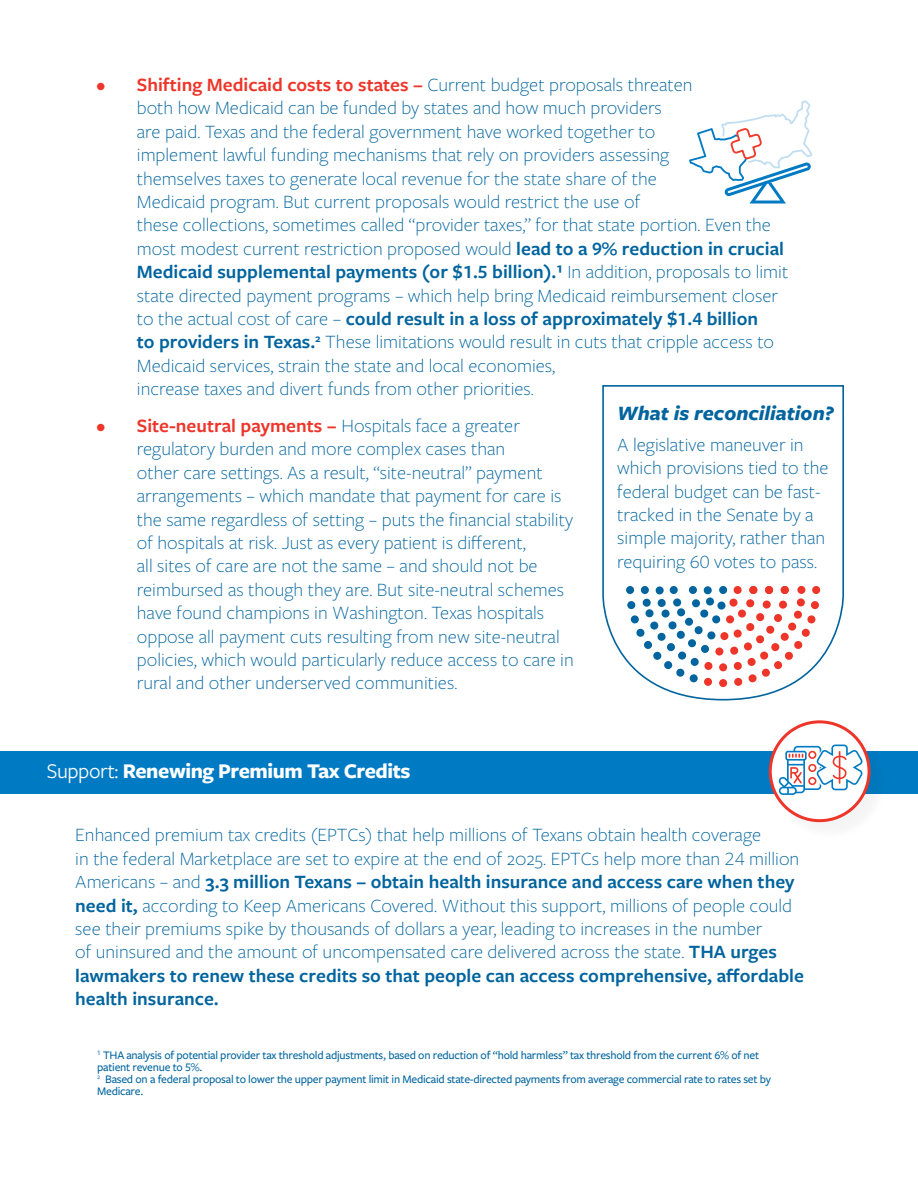
<style>
.page{position:relative;width:918px;height:1188px;background:#fff}
.page>*{position:absolute;margin:0;border:0;box-sizing:border-box;transform-origin:0 0}
.t1{font:700 21.75px "Freight Sans Pro";letter-spacing:-.02em;color:#fff}
.t2{font:italic 700 21.15px "Freight Sans Pro";color:#00649e}
.t3{font:300 19.5px/23.4px "Freight Sans Pro";color:#00649e}
.Right_Text_2{font:500 12px/12px "Freight Sans Pro";letter-spacing:-.02em;color:#00649e}
.s1{font-weight:600;color:#ee3529}
.s2{font-weight:600}
.s3{font-weight:400}
</style>
<div class="page">
<svg style="left:602px;top:385px;width:242px;height:316px"></svg>
<div style="left:733px;top:586px;width:9px;height:8px;background:#ee3529;border-radius:4px"></div>
<svg style="left:703px;top:586px;width:9px;height:9px"></svg>
<svg style="left:717px;top:601px;width:9px;height:9px"></svg>
<div style="left:706px;top:597px;width:8px;height:9px;background:#00649e;border-radius:4px"></div>
<svg style="left:729px;top:598px;width:9px;height:9px"></svg>
<div style="left:689px;top:586px;width:8px;height:8px;background:#00649e;border-radius:4px"></div>
<div style="left:692px;top:599px;width:8px;height:9px;background:#00649e;border-radius:4px"></div>
<svg style="left:700px;top:609px;width:9px;height:9px"></svg>
<svg style="left:712px;top:615px;width:9px;height:9px"></svg>
<div style="left:726px;top:615px;width:8px;height:9px;background:#ee3529;border-radius:4px"></div>
<div style="left:738px;top:609px;width:8px;height:9px;background:#ee3529;border-radius:4px"></div>
<svg style="left:746px;top:599px;width:9px;height:9px"></svg>
<div style="left:749px;top:586px;width:9px;height:8px;background:#ee3529;border-radius:4px"></div>
<div style="left:669px;top:586px;width:9px;height:8px;background:#00649e;border-radius:4px"></div>
<div style="left:641px;top:586px;width:8px;height:8px;background:#00649e;border-radius:4px"></div>
<svg style="left:673px;top:598px;width:9px;height:9px"></svg>
<div style="left:685px;top:617px;width:8px;height:9px;background:#00649e;border-radius:4px"></div>
<div style="left:677px;top:608px;width:8px;height:9px;background:#00649e;border-radius:4px"></div>
<svg style="left:694px;top:626px;width:9px;height:9px"></svg>
<svg style="left:707px;top:631px;width:9px;height:9px"></svg>
<div style="left:720px;top:632px;width:9px;height:8px;background:#ee3529;border-radius:4px"></div>
<svg style="left:733px;top:629px;width:9px;height:9px"></svg>
<div style="left:746px;top:623px;width:9px;height:8px;background:#ee3529;border-radius:4px"></div>
<div style="left:756px;top:613px;width:9px;height:8px;background:#ee3529;border-radius:4px"></div>
<svg style="left:762px;top:600px;width:9px;height:9px"></svg>
<div style="left:765px;top:586px;width:8px;height:8px;background:#ee3529;border-radius:4px"></div>
<div style="left:657px;top:599px;width:9px;height:8px;background:#00649e;border-radius:4px"></div>
<svg style="left:655px;top:586px;width:9px;height:9px"></svg>
<svg style="left:661px;top:609px;width:9px;height:9px"></svg>
<svg style="left:668px;top:621px;width:9px;height:9px"></svg>
<svg style="left:676px;top:630px;width:9px;height:9px"></svg>
<div style="left:688px;top:639px;width:8px;height:9px;background:#00649e;border-radius:4px"></div>
<div style="left:701px;top:645px;width:8px;height:8px;background:#00649e;border-radius:4px"></div>
<svg style="left:715px;top:647px;width:9px;height:9px"></svg>
<svg style="left:730px;top:646px;width:9px;height:9px"></svg>
<div style="left:744px;top:642px;width:8px;height:9px;background:#ee3529;border-radius:4px"></div>
<div style="left:756px;top:635px;width:8px;height:9px;background:#ee3529;border-radius:4px"></div>
<svg style="left:766px;top:625px;width:9px;height:9px"></svg>
<div style="left:774px;top:614px;width:8px;height:8px;background:#ee3529;border-radius:4px"></div>
<div style="left:779px;top:600px;width:8px;height:9px;background:#ee3529;border-radius:4px"></div>
<div style="left:780px;top:586px;width:9px;height:8px;background:#ee3529;border-radius:4px"></div>
<svg style="left:642px;top:598px;width:9px;height:9px"></svg>
<svg style="left:645px;top:609px;width:9px;height:9px"></svg>
<svg style="left:650px;top:621px;width:9px;height:9px"></svg>
<svg style="left:657px;top:632px;width:9px;height:9px"></svg>
<div style="left:667px;top:643px;width:8px;height:8px;background:#00649e;border-radius:4px"></div>
<div style="left:678px;top:651px;width:8px;height:9px;background:#00649e;border-radius:4px"></div>
<div style="left:690px;top:658px;width:9px;height:8px;background:#00649e;border-radius:4px"></div>
<div style="left:704px;top:662px;width:9px;height:8px;background:#ee3529;border-radius:4px"></div>
<div style="left:719px;top:663px;width:8px;height:9px;background:#ee3529;border-radius:4px"></div>
<div style="left:733px;top:662px;width:9px;height:8px;background:#ee3529;border-radius:4px"></div>
<div style="left:747px;top:658px;width:9px;height:8px;background:#ee3529;border-radius:4px"></div>
<svg style="left:760px;top:651px;width:9px;height:9px"></svg>
<div style="left:771px;top:643px;width:9px;height:8px;background:#ee3529;border-radius:4px"></div>
<svg style="left:780px;top:632px;width:9px;height:9px"></svg>
<svg style="left:788px;top:622px;width:9px;height:9px"></svg>
<div style="left:794px;top:610px;width:8px;height:9px;background:#ee3529;border-radius:4px"></div>
<div style="left:797px;top:598px;width:8px;height:9px;background:#ee3529;border-radius:4px"></div>
<div style="left:797px;top:586px;width:9px;height:8px;background:#ee3529;border-radius:4px"></div>
<div style="left:719px;top:586px;width:8px;height:8px;background:#00649e;border-radius:4px"></div>
<div style="left:626px;top:586px;width:8px;height:8px;background:#00649e;border-radius:4px"></div>
<div style="left:627px;top:601px;width:9px;height:8px;background:#00649e;border-radius:4px"></div>
<svg style="left:630px;top:615px;width:9px;height:9px"></svg>
<svg style="left:636px;top:628px;width:9px;height:9px"></svg>
<div style="left:644px;top:641px;width:8px;height:8px;background:#00649e;border-radius:4px"></div>
<svg style="left:653px;top:651px;width:9px;height:9px"></svg>
<div style="left:664px;top:661px;width:9px;height:8px;background:#00649e;border-radius:4px"></div>
<svg style="left:676px;top:668px;width:9px;height:9px"></svg>
<svg style="left:689px;top:674px;width:9px;height:9px"></svg>
<div style="left:704px;top:678px;width:8px;height:8px;background:#ee3529;border-radius:4px"></div>
<div style="left:719px;top:679px;width:8px;height:8px;background:#ee3529;border-radius:4px"></div>
<div style="left:734px;top:678px;width:9px;height:8px;background:#ee3529;border-radius:4px"></div>
<svg style="left:748px;top:674px;width:9px;height:9px"></svg>
<div style="left:762px;top:668px;width:8px;height:9px;background:#ee3529;border-radius:4px"></div>
<div style="left:774px;top:661px;width:8px;height:8px;background:#ee3529;border-radius:4px"></div>
<div style="left:785px;top:651px;width:8px;height:9px;background:#ee3529;border-radius:4px"></div>
<div style="left:794px;top:641px;width:9px;height:8px;background:#ee3529;border-radius:4px"></div>
<svg style="left:801px;top:628px;width:9px;height:9px"></svg>
<svg style="left:807px;top:615px;width:9px;height:9px"></svg>
<div style="left:811px;top:601px;width:8px;height:8px;background:#ee3529;border-radius:4px"></div>
<div style="left:812px;top:586px;width:9px;height:8px;background:#ee3529;border-radius:4px"></div>
<div style="left:0;top:751px;width:918px;height:42px;background:#007bc3"></div>
<div style="left:771px;top:723px;width:118px;height:118px;background:#231f20;opacity:.05"></div>
<div style="left:770px;top:722px;width:99px;height:99px;background:#fff;border-radius:50%"></div>
<div style="left:769px;top:720px;width:102px;height:102px;border:3px solid #ee3529;border-radius:50%"></div>
<svg style="left:778px;top:745px;width:85px;height:50px"></svg>
<svg style="left:689px;top:100px;width:123px;height:104px"></svg>
<p class="t3" style="left:137px;top:72px;width:653px;text-indent:-40px"><span class="s1">• Shifting Medicaid costs to states –</span> Current budget proposals threaten<br>both how Medicaid can be funded by states and how much providers<br>are paid. Texas and the federal government have worked together to<br>implement lawful funding mechanisms that rely on providers assessing<br>themselves taxes to generate local revenue for the state share of the<br>Medicaid program. But current proposals would restrict the use of<br>these collections, sometimes called “provider taxes,” for that state portion. Even the most modest current restriction proposed would <span class="s2">lead to a 9% reduction in crucial Medicaid supplemental payments (or $1.5 billion).¹</span> In addition, proposals to limit state directed payment programs – which help bring Medicaid reimbursement closer to the actual cost of care – <span class="s2">could result in a loss of approximately $1.4 billion<br>to providers in Texas.</span><sup>2</sup> These limitations would result in cuts that cripple access to Medicaid services, strain the state and local economies,<br>increase taxes and divert funds from other priorities.</p>
<p class="t3" style="left:137px;top:413px;width:438px;text-indent:-40px"><span class="s1">• Site-neutral payments −</span> Hospitals face a greater regulatory burden and more complex cases than<br>other care settings. As a result, “site-neutral” payment arrangements – which mandate that payment for care is the same regardless of setting – puts the financial stability of hospitals at risk. Just as every patient is different,<br>all sites of care are not the same – and should not be reimbursed as though they are. But site-neutral schemes have found champions in Washington. Texas hospitals oppose all payment cuts resulting from new site-neutral policies, which would particularly reduce access to care in rural and other underserved communities.</p>
<p class="t2" style="left:617px;top:399px;width:218px">What is reconciliation?</p>
<p class="t3" style="left:617px;top:432px;width:213px">A legislative maneuver in which provisions tied to the federal budget can be fast&shy;tracked in the Senate by a simple majority, rather than requiring 60 votes to pass.</p>
<p class="t1" style="left:47px;top:756px;width:365px"><span class="s3">Support:</span> Renewing Premium Tax Credits</p>
<p class="t3" style="left:75px;top:822px;width:730px">Enhanced premium tax credits (EPTCs) that help millions of Texans obtain health coverage<br>in the federal Marketplace are set to expire at the end of 2025. EPTCs help more than 24 million Americans – and <span class="s2">3.3 million Texans – obtain health insurance and access care when they need it,</span> according to Keep Americans Covered. Without this support, millions of people could see their premiums spike by thousands of dollars a year, leading to increases in the number<br>of uninsured and the amount of uncompensated care delivered across the state. <span class="s2">THA urges lawmakers to renew these credits so that people can access comprehensive, affordable health insurance.</span></p>
<p class="Right_Text_2" style="left:97px;top:1049px;width:675px"><sup>1</sup> THA analysis of potential provider tax threshold adjustments, based on reduction of “hold harmless” tax threshold from the current 6% of net patient revenue to 5%.<br><sup>2</sup> Based on a federal proposal to lower the upper payment limit in Medicaid state-directed payments from average commercial rate to rates set by Medicare.</p>
</div>
